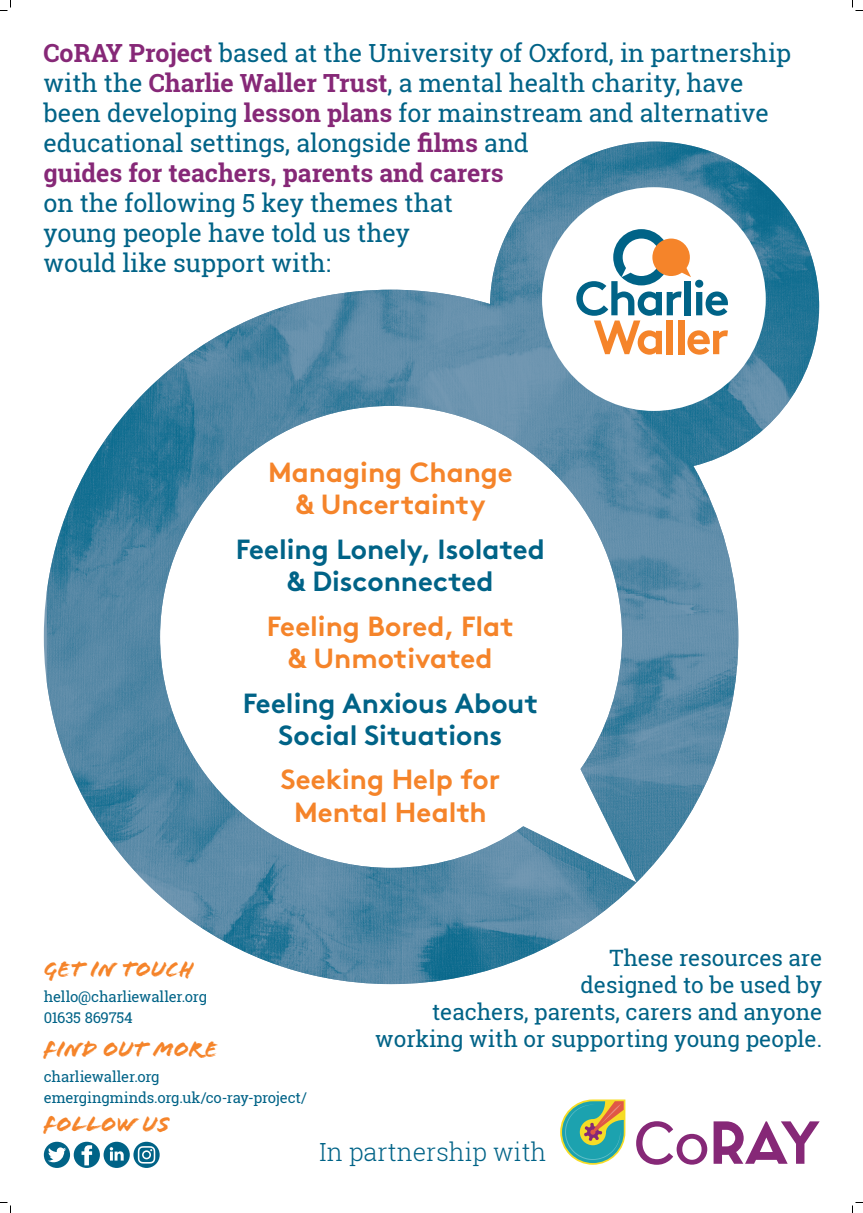
<style>
.page{position:relative;width:863px;height:1213px;background:#fff}
.page>*{position:absolute;margin:0;border:0;box-sizing:border-box;transform-origin:0 0}
.t1{font:700 27.7px "Brown";color:#f5842a}
.t2{font:700 27.7px "Brown";color:#006387}
.t3{font:25px/30px "Roboto Slab";color:#006387}
.t4{font:700 25px "Roboto Slab";color:#862877}
.t5{font:300 25px "Roboto Slab";color:#006387}
.Subhead_HW_Teal{font:23.1px "Flood Std";letter-spacing:.01em;color:#f5842a}
.t6{font:22.5px/27px "Roboto Slab";color:#006387;text-align:right}
.Subhead_01_Pos{font:14.85px/21.4px "Roboto Slab";letter-spacing:-.015em;color:#006387}
.s1{font-weight:700;color:#862877}
</style>
<div class="page">
<svg style="left:44px;top:1142px;width:116px;height:26px"></svg>
<img style="left:47px;top:142px;width:772px;height:842px">
<div style="left:542px;top:187px;width:224px;height:224px;background:#fff;border-radius:50%"></div>
<svg style="left:576px;top:229px;width:152px;height:126px"></svg>
<svg style="left:560px;top:1099px;width:65px;height:66px"></svg>
<svg style="left:636px;top:1121px;width:71px;height:44px"></svg>
<svg style="left:713px;top:1121px;width:107px;height:43px"></svg>
<svg style="left:0;top:0;width:11px;height:11px"></svg>
<svg style="left:0;top:1202px;width:11px;height:11px"></svg>
<svg style="left:852px;top:0;width:11px;height:11px"></svg>
<svg style="left:852px;top:1202px;width:11px;height:11px"></svg>
<p class="t3" style="left:43px;top:38px;width:749px"><span class="s1">CoRAY Project</span> based at the University of Oxford, in partnership with the <span class="s1">Charlie Waller Trust</span>, a mental health charity, have been developing <span class="s1">lesson plans</span> for mainstream and alternative educational settings, alongside <span class="s1">films</span> and</p>
<p class="t4" style="left:43px;top:156px;width:462px">guides for teachers, parents and carers</p>
<p class="t3" style="left:43px;top:188px;width:411px">on the following 5 key themes that</p>
<p class="t3" style="left:43px;top:218px;width:368px">young people have told us they</p>
<p class="t3" style="left:43px;top:248px;width:289px">would like support with:</p>
<p class="t1" style="left:268px;top:450px;width:246px">Managing Change</p>
<p class="t1" style="left:296px;top:482px;width:192px">&amp; Uncertainty</p>
<p class="t2" style="left:236px;top:527px;width:311px">Feeling Lonely, Isolated</p>
<p class="t2" style="left:287px;top:559px;width:208px">&amp; Disconnected</p>
<p class="t1" style="left:267px;top:604px;width:248px">Feeling Bored, Flat</p>
<p class="t1" style="left:288px;top:636px;width:206px">&amp; Unmotivated</p>
<p class="t2" style="left:243px;top:680px;width:297px">Feeling Anxious About</p>
<p class="t2" style="left:278px;top:713px;width:225px">Social Situations</p>
<p class="t1" style="left:281px;top:757px;width:221px">Seeking Help for</p>
<p class="t1" style="left:294px;top:789px;width:194px">Mental Health</p>
<p class="Subhead_HW_Teal" style="left:44px;top:956px;width:151px">GET IN TOUCH</p>
<p class="Subhead_01_Pos" style="left:44px;top:986px;width:165px">hello@charliewaller.org<br>01635 869754</p>
<p class="Subhead_HW_Teal" style="left:44px;top:1036px;width:175px">FIND OUT MORE</p>
<p class="Subhead_01_Pos" style="left:44px;top:1066px;width:117px">charliewaller.org</p>
<p class="Subhead_01_Pos" style="left:44px;top:1087px;width:265px">emergingminds.org.uk/co-ray-project/</p>
<p class="Subhead_HW_Teal" style="left:44px;top:1111px;width:127px">FOLLOW US</p>
<p class="t6" style="left:609px;top:945px;width:214px">These resources are</p>
<p class="t6" style="left:580px;top:972px;width:243px">designed to be used by</p>
<p class="t6" style="left:375px;top:999px;width:448px">teachers, parents, carers and anyone working with or supporting young people.</p>
<p class="t5" style="left:319px;top:1135px;width:229px">In partnership with</p>
</div>
